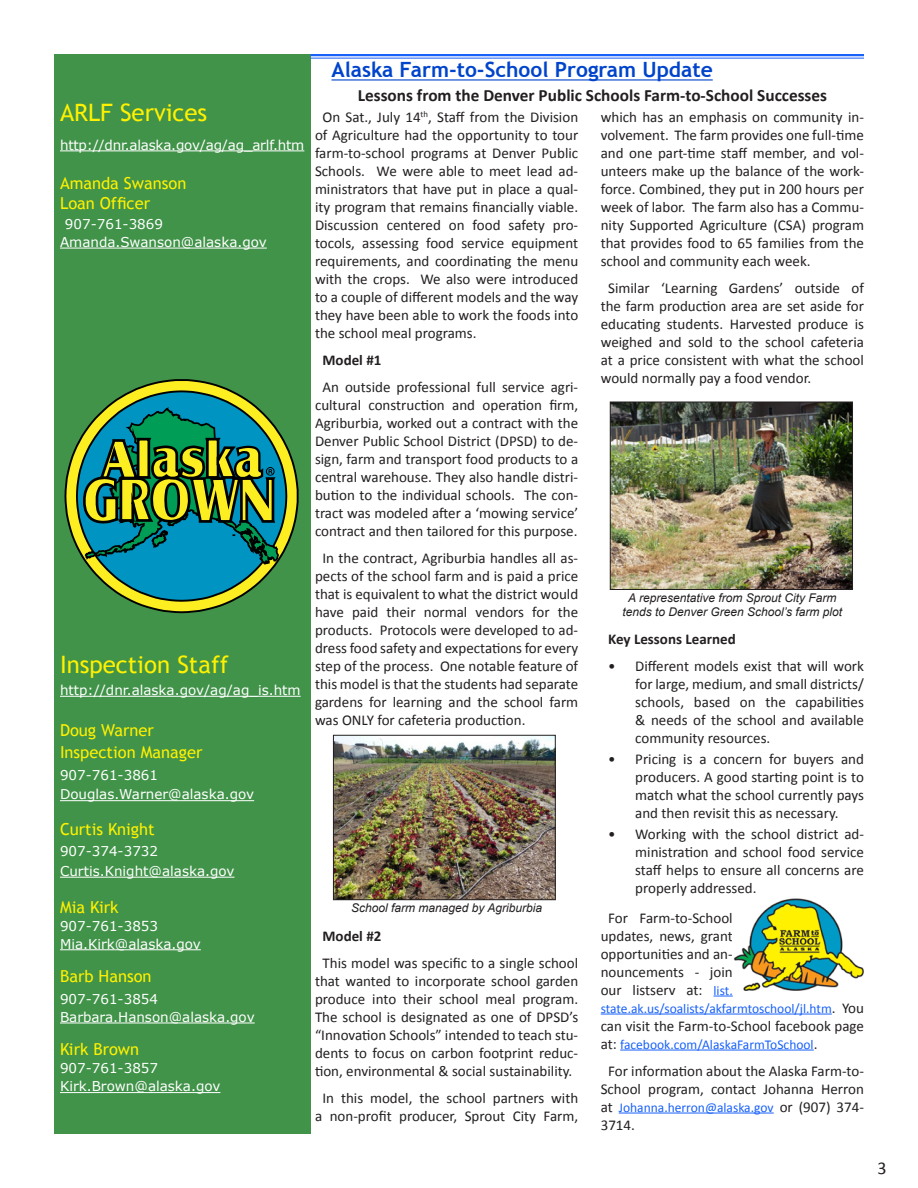
<style>
.page{position:relative;width:918px;height:1188px;background:#fff}
.page>*{position:absolute;margin:0;border:0;box-sizing:border-box;transform-origin:0 0}
.t1{font:24px "Trebuchet MS";color:#fff101}
.Article_Title{font:700 21px "Trebuchet MS";color:#04c}
.t2{font:18px "Calibri";color:#231f20}
.Sub_Title{font:700 17.25px "Calibri";color:#231f20}
.t3{font:16.5px/19.8px "Trebuchet MS";color:#fff101}
.Article_with_Indent{font:15px/18px "Calibri";color:#231f20;text-align:justify}
.Article_with_Indent-2{font:700 15px "Calibri";color:#231f20}
.t4{font:13.5px "Verdana";color:#fff}
.Article_with_Indent-3{font:13.5px "Calibri";color:#1861f9}
.photo-caption{font:italic 12px/14.4px "Arial";color:#231f20;text-align:center}
.s1{font-size:13.5px;color:#1861f9}
.s2{font-size:15px;color:#231f20}
</style>
<div class="page">
<div style="left:54px;top:54px;width:256px;height:1080px;background:#419349"></div>
<svg style="left:64px;top:379px;width:235px;height:234px"></svg>
<svg style="left:75px;top:389px;width:213px;height:214px"></svg>
<svg style="left:82px;top:406px;width:198px;height:160px"></svg>
<svg style="left:714px;top:996px;width:19px;height:1px"></svg>
<hr style="left:601px;top:1014px;width:231px;height:1px;background:#1861f9">
<hr style="left:620px;top:1050px;width:194px;height:1px;background:#1861f9">
<hr style="left:619px;top:1113px;width:155px;height:1px;background:#1861f9">
<hr style="left:60px;top:696px;width:241px;height:1px;background:#fff">
<hr style="left:60px;top:800px;width:194px;height:1px;background:#fff">
<hr style="left:60px;top:877px;width:175px;height:1px;background:#fff">
<hr style="left:60px;top:949px;width:141px;height:1px;background:#fff">
<hr style="left:60px;top:1023px;width:195px;height:1px;background:#fff">
<hr style="left:60px;top:1092px;width:160px;height:1px;background:#fff">
<hr style="left:60px;top:151px;width:244px;height:1px;background:#fff">
<hr style="left:60px;top:248px;width:207px;height:1px;background:#fff">
<hr style="left:310px;top:54px;width:554px;height:2px;background:#1861f9">
<hr style="left:310px;top:58px;width:554px;height:1px;background:#1861f9">
<hr style="left:332px;top:79px;width:381px;height:2px;background:#04c">
<img style="left:733px;top:899px;width:131px;height:92px">
<img style="left:335px;top:737px;width:219px;height:161px">
<div style="left:333px;top:735px;width:223px;height:165px;border:1px solid #231f20"></div>
<img style="left:612px;top:404px;width:239px;height:184px">
<div style="left:610px;top:402px;width:243px;height:188px;border:1px solid #231f20"></div>
<p class="t1" style="left:60px;top:98px;width:149px">ARLF Services</p>
<p class="t4" style="left:60px;top:136px;width:246px">http://dnr.alaska.gov/ag/ag_arlf.htm</p>
<p class="t3" style="left:60px;top:174px;width:128px">Amanda Swanson<br>Loan Officer</p>
<p class="t4" style="left:65px;top:215px;width:100px">907-761-3869</p>
<p class="t4" style="left:60px;top:233px;width:208px">Amanda.Swanson@alaska.gov</p>
<p class="t1" style="left:60px;top:651px;width:170px">Inspection Staff</p>
<p class="t4" style="left:60px;top:681px;width:242px">http://dnr.alaska.gov/ag/ag_is.htm</p>
<p class="t3" style="left:60px;top:721px;width:95px">Doug Warner</p>
<p class="t3" style="left:60px;top:743px;width:144px">Inspection Manager</p>
<p class="t4" style="left:60px;top:766px;width:100px">907-761-3861</p>
<p class="t4" style="left:60px;top:785px;width:196px">Douglas.Warner@alaska.gov</p>
<p class="t3" style="left:60px;top:819px;width:96px">Curtis Knight</p>
<p class="t4" style="left:60px;top:842px;width:100px">907-374-3732</p>
<p class="t4" style="left:60px;top:862px;width:176px">Curtis.Knight@alaska.gov</p>
<p class="t3" style="left:60px;top:897px;width:60px">Mia Kirk</p>
<p class="t4" style="left:60px;top:916px;width:100px">907-761-3853</p>
<p class="t4" style="left:60px;top:934px;width:142px">Mia.Kirk@alaska.gov</p>
<p class="t3" style="left:60px;top:967px;width:93px">Barb Hanson</p>
<p class="t4" style="left:60px;top:990px;width:100px">907-761-3854</p>
<p class="t4" style="left:60px;top:1008px;width:196px">Barbara.Hanson@alaska.gov</p>
<p class="t3" style="left:60px;top:1040px;width:81px">Kirk Brown</p>
<p class="t4" style="left:60px;top:1059px;width:100px">907-761-3857</p>
<p class="t4" style="left:60px;top:1077px;width:162px">Kirk.Brown@alaska.gov</p>
<p class="Article_Title" style="left:332px;top:57px;width:383px">Alaska Farm-to-School Program Update</p>
<p class="Sub_Title" style="left:358px;top:85px;width:471px">Lessons from the Denver Public Schools Farm-to-School Successes</p>
<p class="Article_with_Indent" style="left:315px;top:108px;width:265px;text-indent:8px">On Sat., July 14<sup>th</sup>, Staff from the Division of Agriculture had the opportunity to tour farm-to-school programs at Denver Public Schools. We were able to meet lead ad&shy;ministrators that have put in place a qual&shy;ity program that remains financially viable.<br>Discussion centered on food safety pro&shy;tocols, assessing food service equipment requirements, and coordinating the menu with the crops. We also were introduced to a couple of different models and the way they have been able to work the foods into the school meal programs.</p>
<p class="Article_with_Indent-2" style="left:322px;top:350px;width:60px">Model #1</p>
<p class="Article_with_Indent" style="left:315px;top:378px;width:265px;text-align:center">An outside professional full service agri&shy;cultural construction and operation firm, Agriburbia, worked out a contract with the Denver Public School District (DPSD) to de&shy;sign, farm and transport food products to a central warehouse. They also handle distri&shy;bution to the individual schools. The con&shy;tract was modeled after a ‘mowing service’ contract and then tailored for this purpose.</p>
<p class="Article_with_Indent" style="left:315px;top:549px;width:265px;text-indent:8px">In the contract, Agriburbia handles all as&shy;pects of the school farm and is paid a price that is equivalent to what the district would have paid their normal vendors for the products. Protocols were developed to ad&shy;dress food safety and expectations for every step of the process. One notable feature of this model is that the students had separate gardens for learning and the school farm was ONLY for cafeteria production.</p>
<p class="photo-caption" style="left:351px;top:900px;width:192px">School farm managed by Agriburbia</p>
<p class="Article_with_Indent-2" style="left:322px;top:926px;width:60px">Model #2</p>
<p class="Article_with_Indent" style="left:315px;top:954px;width:265px;text-align:center">This model was specific to a single school that wanted to incorporate school garden produce into their school meal program.<br>The school is designated as one of DPSD’s “Innovation Schools” intended to teach stu&shy;dents to focus on carbon footprint reduc&shy;tion, environmental &amp; social sustainability.</p>
<p class="Article_with_Indent" style="left:315px;top:1089px;width:265px;text-align:center">In this model, the school partners with a non-profit producer, Sprout City Farm,</p>
<p class="Article_with_Indent" style="left:601px;top:108px;width:265px">which has an emphasis on community in&shy;volvement. The farm provides one full-time and one part-time staff member, and vol&shy;unteers make up the balance of the work&shy;force. Combined, they put in 200 hours per week of labor. The farm also has a Commu&shy;nity Supported Agriculture (CSA) program that provides food to 65 families from the school and community each week.</p>
<p class="Article_with_Indent" style="left:601px;top:279px;width:265px;text-indent:8px">Similar ‘Learning Gardens’ outside of the farm production area are set aside for educating students. Harvested produce is weighed and sold to the school cafeteria at a price consistent with what the school would normally pay a food vendor.</p>
<p class="photo-caption" style="left:622px;top:590px;width:221px">A representative from Sprout City Farm tends to Denver Green School’s farm plot</p>
<p class="Article_with_Indent-2" style="left:608px;top:629px;width:129px">Key Lessons Learned</p>
<p class="Article_with_Indent" style="left:635px;top:657px;width:230px;text-indent:-27px">• Different models exist that will work for large, medium, and small districts/ schools, based on the capabilities &amp; needs of the school and available community resources.</p>
<p class="Article_with_Indent" style="left:635px;top:750px;width:230px;text-indent:-27px">• Pricing is a concern for buyers and producers. A good starting point is to match what the school currently pays and then revisit this as necessary.</p>
<p class="Article_with_Indent" style="left:635px;top:825px;width:230px;text-indent:-27px">• Working with the school district ad&shy;ministration and school food service staff helps to ensure all concerns are properly addressed.</p>
<p class="Article_with_Indent" style="left:601px;top:909px;width:134px;text-align:center">For Farm-to-School updates, news, grant opportunities and an&shy;nouncements - join our listserv at: <span class="s1">list.</span></p>
<p class="Article_with_Indent-3" style="left:601px;top:999px;width:265px">state.ak.us/soalists/akfarmtoschool/jl.htm<span class="s2">. You</span></p>
<p class="Article_with_Indent" style="left:601px;top:1017px;width:265px">can visit the Farm-to-School facebook page</p>
<p class="Article_with_Indent-3" style="left:601px;top:1035px;width:218px"><span class="s2">at:</span> facebook.com/AlaskaFarmToSchool<span class="s2">.</span></p>
<p class="Article_with_Indent" style="left:601px;top:1062px;width:265px;text-align:center">For information about the Alaska Farm-to-<br>School program, contact Johanna Herron</p>
<p class="Article_with_Indent-3" style="left:601px;top:1098px;width:265px"><span class="s2">at</span> Johanna.herron@alaska.gov <span class="s2">or (907) 374-</span></p>
<p class="Article_with_Indent" style="left:601px;top:1116px;width:36px">3714.</p>
<p class="t2" style="left:878px;top:1156px;width:11px">3</p>
</div>
